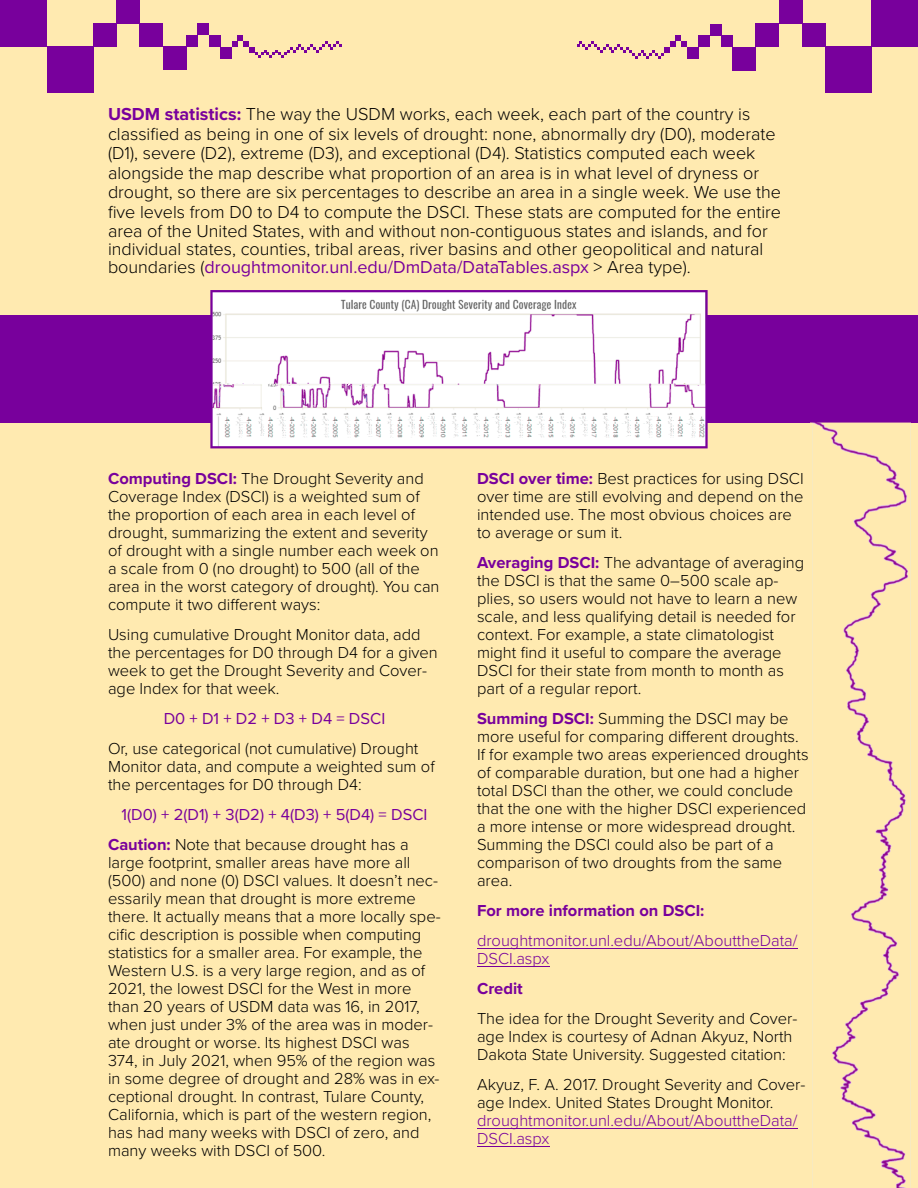
<style>
.page{position:relative;width:918px;height:1188px;background:#ffeab0}
.page>*{position:absolute;margin:0;border:0;box-sizing:border-box;transform-origin:0 0}
.t1{font:300 18px/19.2px "Proxima Nova";color:#000}
.t2{font:300 16.5px/18px "Proxima Nova";color:#000}
.t3{font:300 16.5px/18px "Proxima Nova";color:#78009c}
.t4{font:16.5px/30px "Proxima Nova";color:#78009c}
.t5{font:700 16.5px "Proxima Nova";color:#78009c}
.s1{font-weight:700;color:#78009c}
.s2{font-weight:400;color:#78009c}
.s3{font-weight:700}
.s4{font-weight:300;color:#000}
</style>
<div class="page">
<div style="left:0;top:315px;width:918px;height:108px;background:#78009c"></div>
<hr style="left:477px;top:948px;width:321px;height:1px;background:#78009c">
<hr style="left:477px;top:966px;width:72px;height:1px;background:#78009c">
<hr style="left:477px;top:1128px;width:321px;height:1px;background:#78009c">
<hr style="left:477px;top:1146px;width:72px;height:1px;background:#78009c">
<svg style="left:210px;top:290px;width:498px;height:158px;background:#f3ecf4"></svg>
<div style="left:47px;top:46px;width:46px;height:47px;background:#78009c"></div>
<div style="left:825px;top:46px;width:47px;height:47px;background:#78009c"></div>
<div style="left:1px;top:0;width:46px;height:47px;background:#78009c"></div>
<div style="left:871px;top:0;width:47px;height:47px;background:#78009c"></div>
<div style="left:93px;top:23px;width:23px;height:24px;background:#78009c"></div>
<div style="left:802px;top:24px;width:24px;height:23px;background:#78009c"></div>
<div style="left:163px;top:47px;width:23px;height:23px;background:#78009c"></div>
<div style="left:732px;top:47px;width:24px;height:23px;background:#78009c"></div>
<div style="left:186px;top:35px;width:11px;height:12px;background:#78009c"></div>
<div style="left:721px;top:35px;width:12px;height:12px;background:#78009c"></div>
<div style="left:220px;top:47px;width:12px;height:11px;background:#78009c"></div>
<div style="left:687px;top:47px;width:11px;height:12px;background:#78009c"></div>
<svg style="left:232px;top:35px;width:110px;height:23px"></svg>
<svg style="left:577px;top:35px;width:110px;height:24px"></svg>
<div style="left:197px;top:23px;width:12px;height:12px;background:#78009c"></div>
<div style="left:710px;top:24px;width:11px;height:11px;background:#78009c"></div>
<div style="left:209px;top:35px;width:11px;height:12px;background:#78009c"></div>
<div style="left:698px;top:35px;width:12px;height:12px;background:#78009c"></div>
<div style="left:116px;top:0;width:24px;height:23px;background:#78009c"></div>
<div style="left:779px;top:1px;width:23px;height:23px;background:#78009c"></div>
<div style="left:140px;top:23px;width:23px;height:24px;background:#78009c"></div>
<div style="left:756px;top:24px;width:23px;height:23px;background:#78009c"></div>
<img style="left:810px;top:422px;width:101px;height:766px">
<p class="t1" style="left:108px;top:105px;width:675px"><span class="s1">USDM statistics:</span> The way the USDM works, each week, each part of the country is classified as being in one of six levels of drought: none, abnormally dry (D0), moderate (D1), severe (D2), extreme (D3), and exceptional (D4). Statistics computed each week alongside the map describe what proportion of an area is in what level of dryness or drought, so there are six percentages to describe an area in a single week. We use the five levels from D0 to D4 to compute the DSCI. These stats are computed for the entire area of the United States, with and without non-contiguous states and islands, and for individual states, counties, tribal areas, river basins and other geopolitical and natural boundaries (<span class="s2">droughtmonitor.unl.edu/DmData/DataTables.aspx</span> &gt; Area type).</p>
<p class="t2" style="left:108px;top:470px;width:333px"><span class="s1">Computing DSCI:</span> The Drought Severity and Coverage Index (DSCI) is a weighted sum of the proportion of each area in each level of drought, summarizing the extent and severity of drought with a single number each week on a scale from 0 (no drought) to 500 (all of the area in the worst category of drought). You can compute it two different ways:</p>
<p class="t2" style="left:108px;top:626px;width:331px">Using cumulative Drought Monitor data, add the percentages for D0 through D4 for a given week to get the Drought Severity and Cover&shy;age Index for that week.</p>
<p class="t4" style="left:164px;top:704px;width:223px">D0+D1+D2+D3+D4=DSCI</p>
<p class="t2" style="left:108px;top:740px;width:328px">Or, use categorical (not cumulative) Drought<br>Monitor data, and compute a weighted sum of the percentages for D0 through D4:</p>
<p class="t4" style="left:108px;top:800px;width:321px;text-indent:14px">1(D0) + 2(D1) + 3(D2) + 4(D3) + 5(D4) = DSCI<br><span class="s3">Caution:</span> <span class="s4">Note that because drought has a</span></p>
<p class="t2" style="left:108px;top:854px;width:334px">large footprint, smaller areas have more all (500) and none (0) DSCI values. It doesn’t nec&shy;essarily mean that drought is more extreme there. It actually means that a more locally spe&shy;cific description is possible when computing statistics for a smaller area. For example, the Western U.S. is a very large region, and as of 2021, the lowest DSCI for the West in more than 20 years of USDM data was 16, in 2017, when just under 3% of the area was in moder&shy;ate drought or worse. Its highest DSCI was 374, in July 2021, when 95% of the region was in some degree of drought and 28% was in ex&shy;ceptional drought. In contrast, Tulare County, California, which is part of the western region, has had many weeks with DSCI of zero, and many weeks with DSCI of 500.</p>
<p class="t2" style="left:477px;top:470px;width:328px"><span class="s1">DSCI over time:</span> Best practices for using DSCI over time are still evolving and depend on the intended use. The most obvious choices are to average or sum it.</p>
<p class="t2" style="left:477px;top:554px;width:329px"><span class="s1">Averaging DSCI:</span> The advantage of averaging the DSCI is that the same 0–500 scale ap&shy;plies, so users would not have to learn a new scale, and less qualifying detail is needed for context. For example, a state climatologist might find it useful to compare the average DSCI for their state from month to month as part of a regular report.</p>
<p class="t2" style="left:477px;top:710px;width:333px"><span class="s1">Summing DSCI:</span> Summing the DSCI may be more useful for comparing different droughts.<br>If for example two areas experienced droughts of comparable duration, but one had a higher total DSCI than the other, we could conclude that the one with the higher DSCI experienced a more intense or more widespread drought.<br>Summing the DSCI could also be part of a comparison of two droughts from the same area.</p>
<p class="t5" style="left:477px;top:902px;width:229px">For more information on DSCI:</p>
<p class="t3" style="left:477px;top:932px;width:322px">droughtmonitor.unl.edu/About/AbouttheData/<br>DSCI.aspx</p>
<p class="t5" style="left:477px;top:980px;width:47px">Credit</p>
<p class="t2" style="left:477px;top:1010px;width:322px">The idea for the Drought Severity and Cover&shy;age Index is courtesy of Adnan Akyuz, North<br>Dakota State University. Suggested citation:</p>
<p class="t2" style="left:477px;top:1076px;width:330px">Akyuz, F. A. 2017. Drought Severity and Cover&shy;age Index. United States Drought Monitor.</p>
<p class="t3" style="left:477px;top:1112px;width:322px">droughtmonitor.unl.edu/About/AbouttheData/<br>DSCI.aspx</p>
</div>
